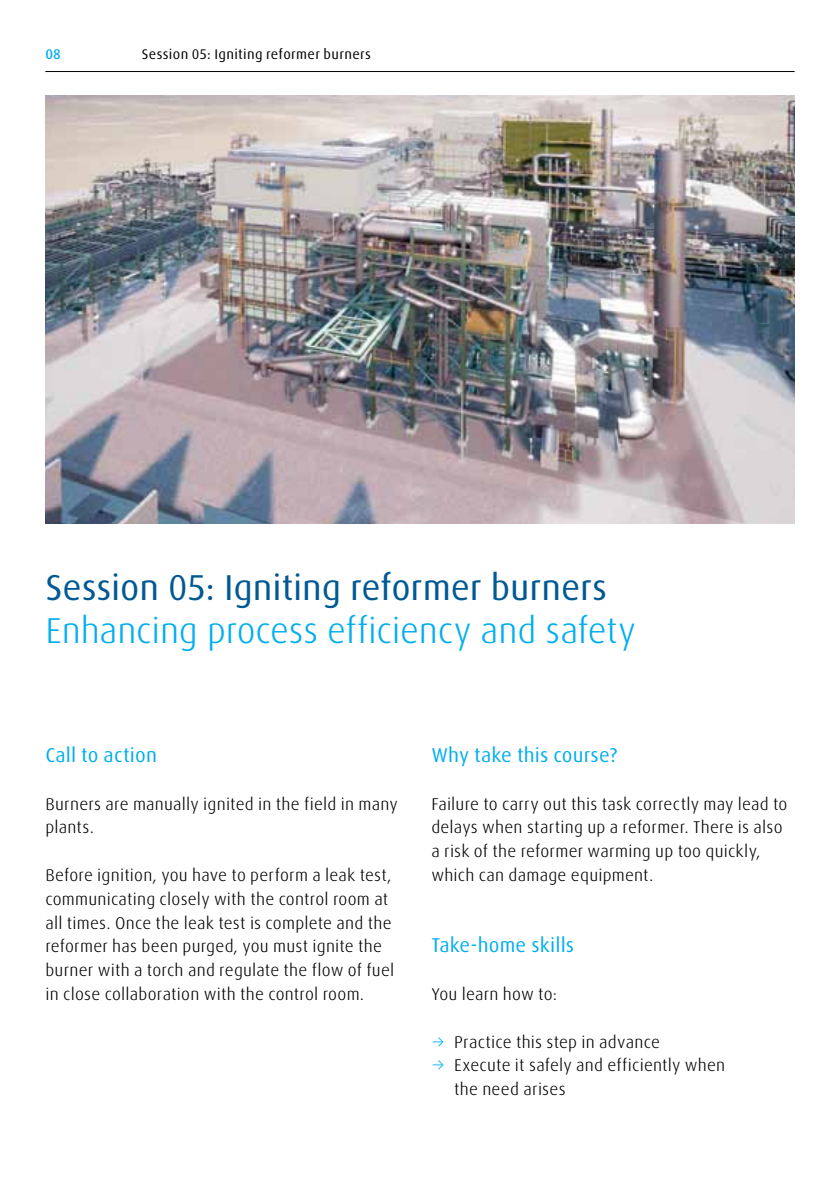
<style>
.page{position:relative;width:840px;height:1191px;background:#fff}
.page>*{position:absolute;margin:0;border:0;box-sizing:border-box;transform-origin:0 0}
.t1{font:300 36px "Linde Dax Global";letter-spacing:-.01em;color:#00aeef}
.t2{font:36px "Linde Dax Global";letter-spacing:-.005em;color:#005993}
.t3{font:20px "Linde Dax Global";letter-spacing:.005em;color:#00aeef}
.t4{font:300 17px/23.8px "Linde Dax Global";letter-spacing:.01em;color:#000}
.t5{font:14px "Linde Dax Global";letter-spacing:.02em;color:#000}
.t6{font:500 14px "Linde Dax Global";color:#00aeef}
.s1{color:#00aeef}
</style>
<div class="page">
<hr style="left:45px;top:71px;width:749px;height:1px;background:#000">
<img style="left:45px;top:95px;width:749px;height:429px">
<p class="t6" style="left:45px;top:46px;width:17px">08</p>
<p class="t5" style="left:142px;top:46px;width:230px">Session 05: Igniting reformer burners</p>
<h1 class="t2" style="left:45px;top:566px;width:563px">Session 05: Igniting reformer burners</h1>
<h1 class="t1" style="left:45px;top:609px;width:591px">Enhancing process efficiency and safety</h1>
<p class="t3" style="left:45px;top:743px;width:113px">Call to action</p>
<p class="t4" style="left:45px;top:791px;width:354px">Burners are manually ignited in the field in many plants.</p>
<p class="t4" style="left:45px;top:863px;width:350px">Before ignition, you have to perform a leak test, communicating closely with the control room at all times. Once the leak test is complete and the reformer has been purged, you must ignite the burner with a torch and regulate the flow of fuel in close collaboration with the control room.</p>
<p class="t3" style="left:431px;top:743px;width:187px">Why take this course?</p>
<p class="t4" style="left:431px;top:791px;width:357px">Failure to carry out this task correctly may lead to delays when starting up a reformer. There is also a risk of the reformer warming up too quickly, which can damage equipment.</p>
<p class="t3" style="left:431px;top:933px;width:144px">Take-home skills</p>
<p class="t4" style="left:431px;top:982px;width:127px">You learn how to:</p>
<p class="t4" style="left:431px;top:1029px;width:230px"><span class="s1">→</span> Practice this step in advance</p>
<p class="t4" style="left:454px;top:1053px;width:272px;text-indent:-23px"><span class="s1">→</span> Execute it safely and efficiently when the need arises</p>
</div>
